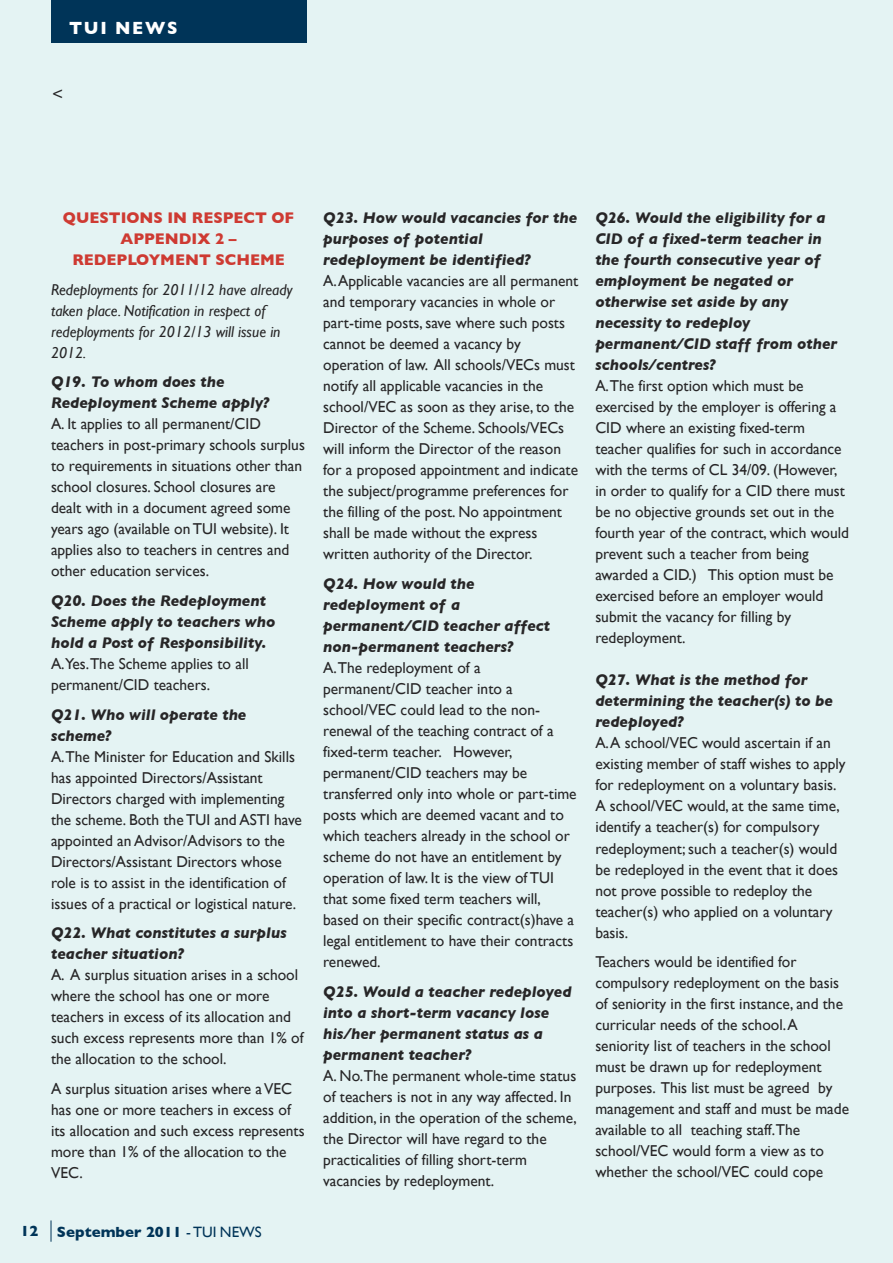
<style>
.page{position:relative;width:893px;height:1263px;background:#e4f3f3}
.page>*{position:absolute;margin:0;border:0;box-sizing:border-box;transform-origin:0 0}
.t1{font:700 18px "Gill Sans";letter-spacing:.1em;color:#fff;scale:.95 1}
.t2{font:18px "Helvetica";color:#272627}
.t3{font:15.75px/21px "Gill Sans";color:#272627}
.t4{font:italic 700 15.75px/21px "Gill Sans";color:#272627}
.t5{font:italic 15.75px/21px "Gill Sans";color:#272627}
.t6{font:700 15.75px/21px "Gill Sans";color:#ce3a32;text-align:center}
.t7{font:700 15px "Gill Sans";color:#003458}
.s1{font-weight:400}
</style>
<div class="page">
<div style="left:51px;top:0;width:255px;height:43px;background:#003458"></div>
<svg style="left:51px;top:1220px;width:1px;height:22px"></svg>
<p class="t1" style="left:69px;top:18px;width:116px">TUI NEWS</p>
<p class="t2" style="left:52px;top:81px;width:12px">&lt;</p>
<p class="t6" style="left:63px;top:207px;width:233px">QUESTIONS IN RESPECT OF<br>APPENDIX 2 –<br>REDEPLOYMENT SCHEME</p>
<p class="t5" style="left:51px;top:279px;width:243px">Redeployments for 2011/12 have already taken place. Notification in respect of redeployments for 2012/13 will issue in<br>2012.</p>
<p class="t4" style="left:51px;top:372px;width:220px">Q19. To whom does the<br>Redeployment Scheme apply?</p>
<p class="t3" style="left:51px;top:414px;width:255px">A. it applies to all permanent/CiD teachers in post-primary schools surplus to requirements in situations other than school closures. School closures are dealt with in a document agreed some years ago (available on TUi website). it applies also to teachers in centres and other education services.</p>
<p class="t4" style="left:51px;top:590px;width:226px">Q20. Does the Redeployment<br>Scheme apply to teachers who hold a Post of Responsibility.</p>
<p class="t3" style="left:51px;top:653px;width:199px">A.Yes.The Scheme applies to all permanent/CiD teachers.</p>
<p class="t4" style="left:51px;top:704px;width:197px">Q21. Who will operate the scheme?</p>
<p class="t3" style="left:51px;top:746px;width:252px">A.The Minister for education and Skills has appointed Directors/Assistant Directors charged with implementing the scheme. Both the TUi and ASTi have appointed an Advisor/Advisors to the Directors/Assistant Directors whose role is to assist in the identification of issues of a practical or logistical nature.</p>
<p class="t4" style="left:51px;top:922px;width:237px">Q22. What constitutes a surplus teacher situation?</p>
<p class="t3" style="left:51px;top:964px;width:254px">A. A surplus situation arises in a school where the school has one or more teachers in excess of its allocation and such excess represents more than 1% of the allocation to the school.</p>
<p class="t3" style="left:51px;top:1078px;width:255px">A surplus situation arises where aVeC has one or more teachers in excess of its allocation and such excess represents more than 1% of the allocation to the<br>VeC.</p>
<p class="t7" style="left:21px;top:1223px;width:243px">12 SEPTEMBER 2011 <span class="s1">- TUi NeWS</span></p>
<p class="t4" style="left:323px;top:207px;width:256px">Q23. How would vacancies for the purposes of potential redeployment be identified?</p>
<p class="t3" style="left:323px;top:270px;width:257px">A.Applicable vacancies are all permanent and temporary vacancies in whole or part-time posts, save where such posts cannot be deemed a vacancy by operation of law. All schools/VeCs must notify all applicable vacancies in the school/VeC as soon as they arise, to the Director of the Scheme. Schools/VeCs will inform the Director of the reason for a proposed appointment and indicate the subject/programme preferences for the filling of the post. No appointment shall be made without the express written authority of the Director.</p>
<p class="t4" style="left:323px;top:573px;width:228px">Q24. How would the redeployment of a permanent/CID teacher affect non-permanent teachers?</p>
<p class="t3" style="left:323px;top:657px;width:255px">A.The redeployment of a permanent/CiD teacher into a school/VeC could lead to the non&shy;renewal of the teaching contract of a fixed-term teacher. However, permanent/CiD teachers may be transferred only into whole or part-time posts which are deemed vacant and to which teachers already in the school or scheme do not have an entitlement by operation of law. it is the view of TUi that some fixed term teachers will, based on their specific contract(s)have a legal entitlement to have their contracts renewed.</p>
<p class="t4" style="left:323px;top:981px;width:250px">Q25. Would a teacher redeployed into a short-term vacancy lose his/her permanent status as a permanent teacher?</p>
<p class="t3" style="left:323px;top:1064px;width:255px">A. No.The permanent whole-time status of teachers is not in any way affected. in addition, in the operation of the scheme, the Director will have regard to the practicalities of filling short-term vacancies by redeployment.</p>
<p class="t4" style="left:595px;top:207px;width:243px">Q26. Would the eligibility for a<br>CID of a fixed-term teacher in the fourth consecutive year of employment be negated or otherwise set aside by any necessity to redeploy permanent/CID staff from other schools/centres?</p>
<p class="t3" style="left:595px;top:375px;width:255px">A.The first option which must be exercised by the employer is offering a CiD where an existing fixed-term teacher qualifies for such in accordance with the terms of CL 34/09. (However, in order to qualify for a CiD there must be no objective grounds set out in the fourth year of the contract, which would prevent such a teacher from being awarded a CiD.) This option must be exercised before an employer would submit the vacancy for filling by redeployment.</p>
<p class="t4" style="left:595px;top:669px;width:239px">Q27. What is the method for determining the teacher(s) to be redeployed?</p>
<p class="t3" style="left:595px;top:732px;width:252px">A.A school/VeC would ascertain if an existing member of staff wishes to apply for redeployment on a voluntary basis.<br>A school/VeC would, at the same time, identify a teacher(s) for compulsory redeployment; such a teacher(s) would be redeployed in the event that it does not prove possible to redeploy the teacher(s) who applied on a voluntary basis.</p>
<p class="t3" style="left:595px;top:951px;width:255px">Teachers would be identified for compulsory redeployment on the basis of seniority in the first instance, and the curricular needs of the school.A seniority list of teachers in the school must be drawn up for redeployment purposes. This list must be agreed by management and staff and must be made available to all teaching staff.The school/VeC would form a view as to whether the school/VeC could cope</p>
</div>
